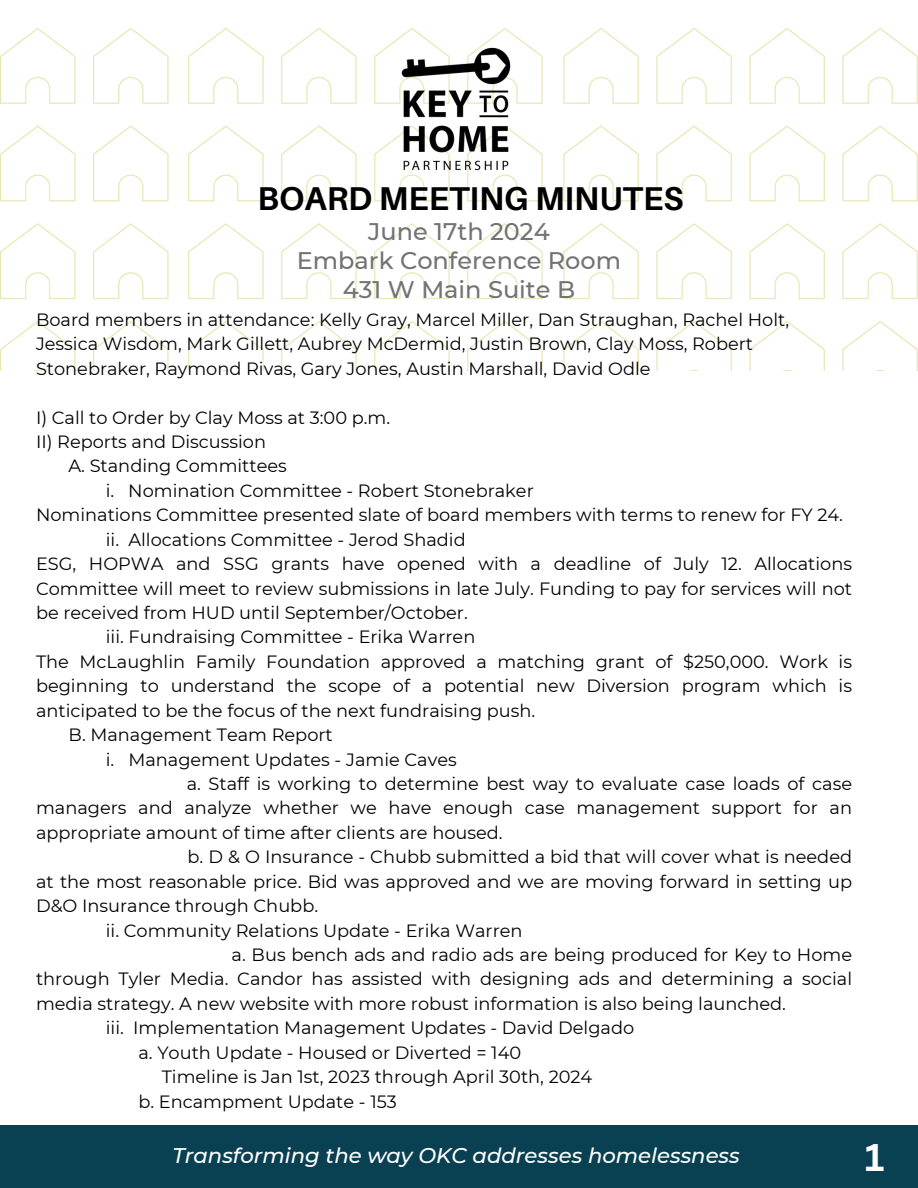
<style>
.page{position:relative;width:918px;height:1188px;background:#fff}
.page>*{position:absolute;margin:0;border:0;box-sizing:border-box;transform-origin:0 0}
.t1{font:700 37.5px "Canva Sans";color:#fff}
.t2{font:700 33px "Aileron";color:#000}
.t3{font:500 24px/29.2px "Montserrat";color:#737373;text-align:center}
.t4{font:italic 500 21.15px "Montserrat";color:#fff}
.t5{font:17.7px/24.5px "Montserrat";color:#000;text-align:justify}
</style>
<div class="page">
<img style="left:0;top:28px;width:918px;height:342px">
<div style="left:0;top:1125px;width:918px;height:63px;background:#094153"></div>
<img style="left:394px;top:39px;width:124px;height:140px">
<p class="t2" style="left:258px;top:178px;width:427px">BOARD MEETING MINUTES</p>
<h1 class="t3" style="left:297px;top:217px;width:326px">June 17th 2024<br>Embark Conference Room<br>431 W Main Suite B</h1>
<p class="t5" style="left:36px;top:307px;width:755px;text-align:left">Board members in attendance: Kelly Gray, Marcel Miller, Dan Straughan, Rachel Holt,<br>Jessica Wisdom, Mark Gillett, Aubrey McDermid, Justin Brown, Clay Moss, Robert<br>Stonebraker, Raymond Rivas, Gary Jones, Austin Marshall, David Odle</p>
<p class="t5" style="left:36px;top:405px;width:356px">I) Call to Order by Clay Moss at 3:00 p.m.</p>
<p class="t5" style="left:36px;top:429px;width:232px">II) Reports and Discussion</p>
<p class="t5" style="left:69px;top:454px;width:220px">A. Standing Committees</p>
<p class="t5" style="left:106px;top:478px;width:430px">i. Nomination Committee - Robert Stonebraker</p>
<p class="t5" style="left:36px;top:503px;width:809px">Nominations Committee presented slate of board members with terms to renew for FY 24.</p>
<p class="t5" style="left:106px;top:527px;width:362px">ii. Allocations Committee - Jerod Shadid</p>
<p class="t5" style="left:36px;top:552px;width:818px">ESG, HOPWA and SSG grants have opened with a deadline of July 12. Allocations Committee will meet to review submissions in late July. Funding to pay for services will not be received from HUD until September/October.</p>
<p class="t5" style="left:106px;top:625px;width:371px">iii. Fundraising Committee - Erika Warren</p>
<p class="t5" style="left:36px;top:649px;width:818px">The McLaughlin Family Foundation approved a matching grant of $250,000. Work is beginning to understand the scope of a potential new Diversion program which is anticipated to be the focus of the next fundraising push.</p>
<p class="t5" style="left:69px;top:723px;width:266px">B. Management Team Report</p>
<p class="t5" style="left:106px;top:747px;width:352px">i. Management Updates - Jamie Caves</p>
<p class="t5" style="left:36px;top:771px;width:818px;text-indent:151px">a. Staff is working to determine best way to evaluate case loads of case managers and analyze whether we have enough case management support for an appropriate amount of time after clients are housed.</p>
<p class="t5" style="left:36px;top:845px;width:818px;text-indent:152px">b. D &amp; O Insurance - Chubb submitted a bid that will cover what is needed at the most reasonable price. Bid was approved and we are moving forward in setting up D&amp;O Insurance through Chubb.</p>
<p class="t5" style="left:106px;top:918px;width:418px">ii. Community Relations Update - Erika Warren</p>
<p class="t5" style="left:36px;top:942px;width:818px;text-indent:196px">a. Bus bench ads and radio ads are being produced for Key to Home through Tyler Media. Candor has assisted with designing ads and determining a social media strategy. A new website with more robust information is also being launched.</p>
<p class="t5" style="left:106px;top:1016px;width:530px">iii. Implementation Management Updates - David Delgado</p>
<p class="t5" style="left:138px;top:1040px;width:384px">a. Youth Update - Housed or Diverted = 140</p>
<p class="t5" style="left:162px;top:1065px;width:432px">Timeline is Jan 1st, 2023 through April 30th, 2024</p>
<p class="t5" style="left:138px;top:1089px;width:260px">b. Encampment Update - 153</p>
<h2 class="t4" style="left:172px;top:1143px;width:569px">Transforming the way OKC addresses homelessness</h2>
<p class="t1" style="left:865px;top:1131px;width:21px">1</p>
</div>
